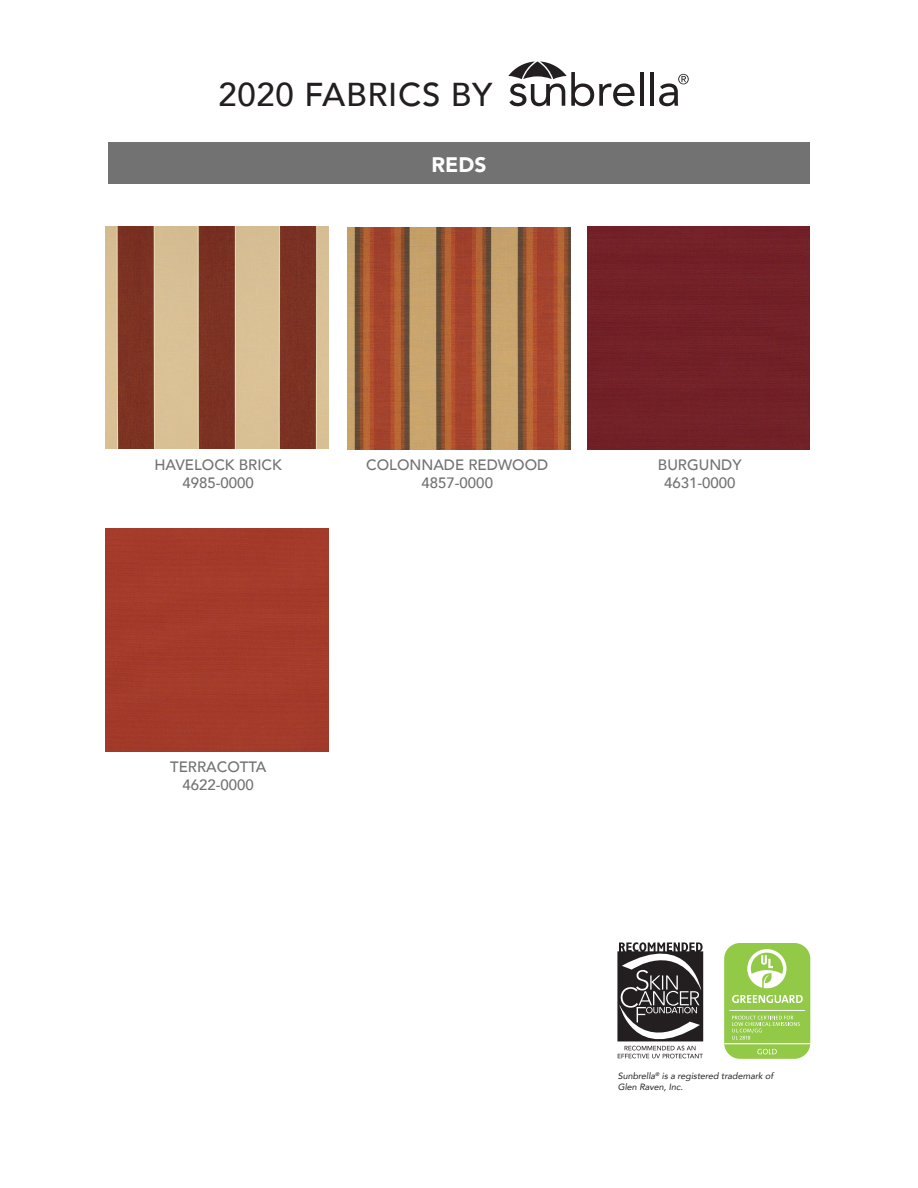
<style>
.page{position:relative;width:918px;height:1188px;background:#fff}
.page>*{position:absolute;margin:0;border:0;box-sizing:border-box;transform-origin:0 0}
.t1{font:500 33px "Avenir";letter-spacing:.02em;color:#231f20}
.t2{font:900 21px "Avenir";color:#fff}
.t3{font:500 15px "Avenir";color:#717271}
.t4{font:italic 9px/10.8px "Avenir";color:#231f20}
</style>
<div class="page">
<svg style="left:508px;top:61px;width:127px;height:45px"></svg>
<hr style="left:640px;top:72px;width:4px;height:34px;background:#231f20">
<hr style="left:650px;top:72px;width:4px;height:34px;background:#231f20">
<svg style="left:659px;top:74px;width:30px;height:32px"></svg>
<div style="left:108px;top:143px;width:702px;height:41px;background:#717271"></div>
<img style="left:106px;top:226px;width:222px;height:223px">
<div style="left:588px;top:227px;width:222px;height:222px;background:#722127"></div>
<img style="left:348px;top:227px;width:222px;height:223px">
<div style="left:106px;top:529px;width:222px;height:222px;background:#a43b2a"></div>
<svg style="left:617px;top:942px;width:86px;height:116px"></svg>
<div style="left:724px;top:943px;width:86px;height:116px;background:#92c947;border-radius:16px"></div>
<hr style="left:724px;top:1043px;width:87px;height:1px;background:#fff">
<svg style="left:757px;top:1049px;width:20px;height:5px"></svg>
<svg style="left:747px;top:949px;width:40px;height:40px"></svg>
<svg style="left:732px;top:1016px;width:68px;height:24px"></svg>
<hr style="left:729px;top:1010px;width:76px;height:1px;background:#fff">
<svg style="left:732px;top:995px;width:71px;height:8px"></svg>
<p class="t1" style="left:218px;top:66px;width:276px">2020 FABRICS BY</p>
<p class="t2" style="left:432px;top:147px;width:56px">REDS</p>
<p class="t3" style="left:155px;top:452px;width:129px">HAVELOCK BRICK</p>
<p class="t3" style="left:182px;top:470px;width:73px">4985-0000</p>
<p class="t3" style="left:366px;top:452px;width:184px">COLONNADE REDWOOD</p>
<p class="t3" style="left:422px;top:470px;width:73px">4857-0000</p>
<p class="t3" style="left:170px;top:754px;width:98px">TERRACOTTA</p>
<p class="t3" style="left:182px;top:772px;width:73px">4622-0000</p>
<p class="t3" style="left:658px;top:452px;width:85px">BURGUNDY</p>
<p class="t3" style="left:664px;top:470px;width:73px">4631-0000</p>
<p class="t4" style="left:618px;top:1071px;width:157px">Sunbrella<sup>®</sup> is a registered trademark of<br>Glen Raven, Inc.</p>
</div>
